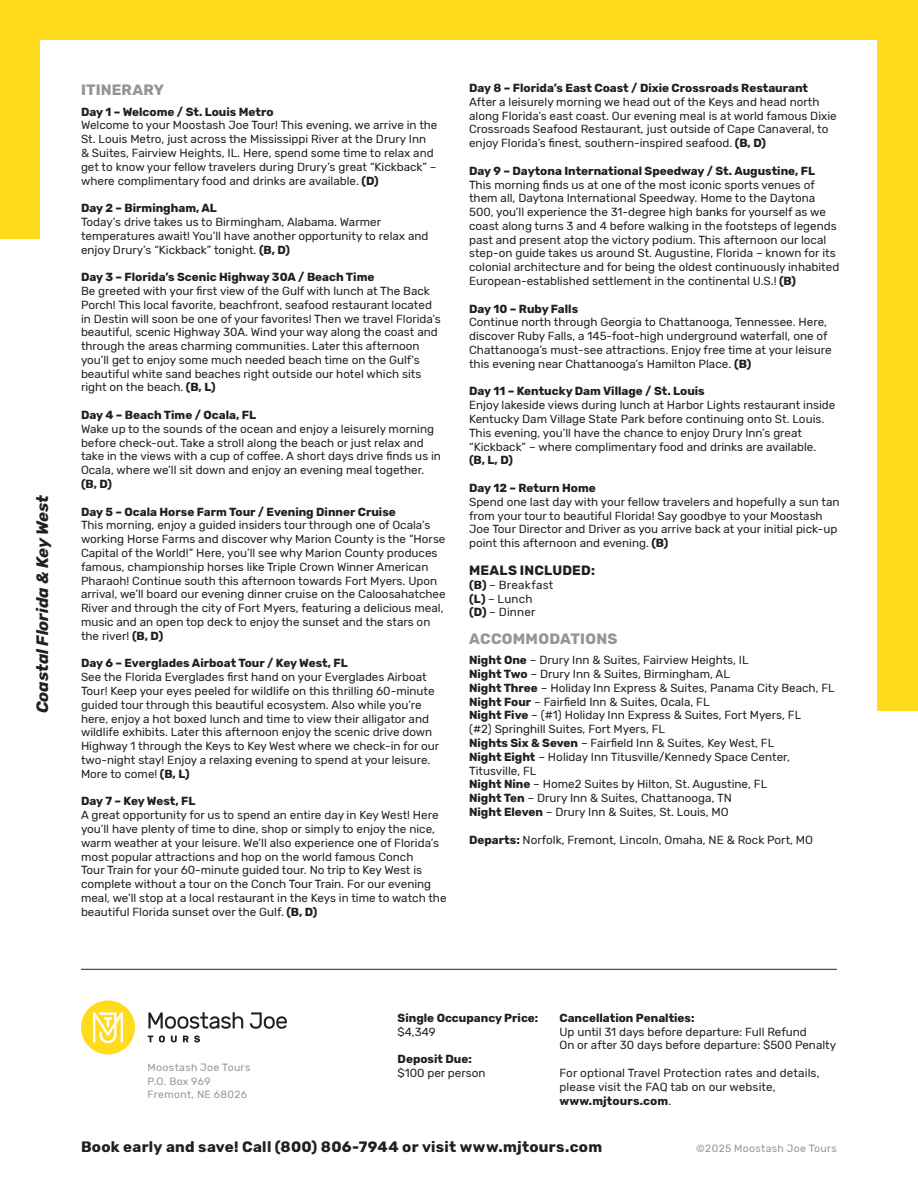
<style>
.page{position:relative;width:918px;height:1188px;background:#fff}
.page>*{position:absolute;margin:0;border:0;box-sizing:border-box;transform-origin:0 0}
.t1{font:italic 700 16.5px "Rubik";color:#231f20}
.t2{font:700 15px "Rubik";letter-spacing:.02em;color:#231f20}
.t3{font:700 15px "Rubik";letter-spacing:.015em;color:#939598}
.t4{font:700 13.5px "Rubik";letter-spacing:.01em;color:#231f20}
.t5{font:11.7px/13.8px "Rubik";color:#231f20}
.t6{font:700 11.7px "Rubik";color:#231f20}
.t7{font:10.5px/13.5px "Rubik";letter-spacing:.03em;color:#939598}
.s1{font-weight:700}
</style>
<div class="page">
<div style="left:0;top:0;width:918px;height:238px;background:#ffdb1b"></div>
<div style="left:40px;top:40px;width:838px;height:1067px;background:#fff"></div>
<div style="left:878px;top:0;width:40px;height:711px;background:#ffdb1b"></div>
<svg style="left:148px;top:1012px;width:95px;height:17px"></svg>
<svg style="left:250px;top:1012px;width:37px;height:17px"></svg>
<svg style="left:148px;top:1036px;width:5px;height:6px"></svg>
<svg style="left:159px;top:1035px;width:6px;height:7px"></svg>
<svg style="left:171px;top:1036px;width:6px;height:6px"></svg>
<svg style="left:183px;top:1035px;width:17px;height:7px"></svg>
<div style="left:81px;top:1000px;width:54px;height:54px;background:#ffdb1b;border-radius:50%"></div>
<svg style="left:93px;top:1012px;width:30px;height:31px"></svg>
<hr style="left:81px;top:969px;width:756px;height:1px;background:#231f20">
<h1 class="t1" style="left:33px;top:713px;width:220px;rotate:-90deg">Coastal Florida &amp; Key West</h1>
<p class="t3" style="left:81px;top:81px;width:85px">ITINERARY</p>
<p class="t6" style="left:81px;top:105px;width:194px">Day 1 – Welcome / St. Louis Metro</p>
<p class="t5" style="left:81px;top:119px;width:358px">Welcome to your Moostash Joe Tour! This evening, we arrive in the St. Louis Metro, just across the Mississippi River at the Drury Inn<br>&amp; Suites, Fairview Heights, IL. Here, spend some time to relax and get to know your fellow travelers during Drury’s great “Kickback” – where complimentary food and drinks are available. <span class="s1">(D)</span></p>
<p class="t6" style="left:81px;top:201px;width:137px">Day 2 – Birmingham, AL</p>
<p class="t5" style="left:81px;top:215px;width:349px">Today’s drive takes us to Birmingham, Alabama. Warmer temperatures await! You’ll have another opportunity to relax and enjoy Drury’s “Kickback” tonight. <span class="s1">(B, D)</span></p>
<p class="t6" style="left:81px;top:270px;width:295px">Day 3 – Florida’s Scenic Highway 30A / Beach Time</p>
<p class="t5" style="left:81px;top:284px;width:361px">Be greeted with your first view of the Gulf with lunch at The Back Porch! This local favorite, beachfront, seafood restaurant located in Destin will soon be one of your favorites! Then we travel Florida’s beautiful, scenic Highway 30A. Wind your way along the coast and through the areas charming communities. Later this afternoon you’ll get to enjoy some much needed beach time on the Gulf’s beautiful white sand beaches right outside our hotel which sits right on the beach. <span class="s1">(B, L)</span></p>
<p class="t6" style="left:81px;top:408px;width:177px">Day 4 – Beach Time / Ocala, FL</p>
<p class="t5" style="left:81px;top:422px;width:362px">Wake up to the sounds of the ocean and enjoy a leisurely morning before check-out. Take a stroll along the beach or just relax and take in the views with a cup of coffee. A short days drive finds us in Ocala, where we’ll sit down and enjoy an evening meal together.</p>
<p class="t6" style="left:81px;top:477px;width:33px">(B, D)</p>
<p class="t6" style="left:81px;top:505px;width:316px">Day 5 – Ocala Horse Farm Tour / Evening Dinner Cruise</p>
<p class="t5" style="left:81px;top:519px;width:366px">This morning, enjoy a guided insiders tour through one of Ocala’s working Horse Farms and discover why Marion County is the “Horse Capital of the World!” Here, you’ll see why Marion County produces famous, championship horses like Triple Crown Winner American Pharaoh! Continue south this afternoon towards Fort Myers. Upon arrival, we’ll board our evening dinner cruise on the Caloosahatchee River and through the city of Fort Myers, featuring a delicious meal, music and an open top deck to enjoy the sunset and the stars on the river! <span class="s1">(B, D)</span></p>
<p class="t6" style="left:81px;top:657px;width:268px">Day 6 – Everglades Airboat Tour / Key West, FL</p>
<p class="t5" style="left:81px;top:671px;width:360px">See the Florida Everglades first hand on your Everglades Airboat Tour! Keep your eyes peeled for wildlife on this thrilling 60-minute guided tour through this beautiful ecosystem. Also while you’re here, enjoy a hot boxed lunch and time to view their alligator and wildlife exhibits. Later this afternoon enjoy the scenic drive down Highway 1 through the Keys to Key West where we check-in for our two-night stay! Enjoy a relaxing evening to spend at your leisure.<br>More to come! <span class="s1">(B, L)</span></p>
<p class="t6" style="left:81px;top:794px;width:116px">Day 7 – Key West, FL</p>
<p class="t5" style="left:81px;top:809px;width:367px">A great opportunity for us to spend an entire day in Key West! Here you’ll have plenty of time to dine, shop or simply to enjoy the nice, warm weather at your leisure. We’ll also experience one of Florida’s most popular attractions and hop on the world famous Conch<br>Tour Train for your 60-minute guided tour. No trip to Key West is complete without a tour on the Conch Tour Train. For our evening meal, we’ll stop at a local restaurant in the Keys in time to watch the beautiful Florida sunset over the Gulf. <span class="s1">(B, D)</span></p>
<p class="t6" style="left:469px;top:81px;width:341px">Day 8 – Florida’s East Coast / Dixie Crossroads Restaurant</p>
<p class="t5" style="left:469px;top:95px;width:369px">After a leisurely morning we head out of the Keys and head north along Florida’s east coast. Our evening meal is at world famous Dixie Crossroads Seafood Restaurant, just outside of Cape Canaveral, to enjoy Florida’s finest, southern-inspired seafood. <span class="s1">(B, D)</span></p>
<p class="t6" style="left:469px;top:164px;width:348px">Day 9 – Daytona International Speedway / St. Augustine, FL</p>
<p class="t5" style="left:469px;top:178px;width:372px">This morning finds us at one of the most iconic sports venues of them all, Daytona International Speedway. Home to the Daytona 500, you’ll experience the 31-degree high banks for yourself as we coast along turns 3 and 4 before walking in the footsteps of legends past and present atop the victory podium. This afternoon our local step-on guide takes us around St. Augustine, Florida – known for its colonial architecture and for being the oldest continuously inhabited European-established settlement in the continental U.S.! <span class="s1">(B)</span></p>
<p class="t6" style="left:469px;top:302px;width:111px">Day 10 – Ruby Falls</p>
<p class="t5" style="left:469px;top:316px;width:364px">Continue north through Georgia to Chattanooga, Tennessee. Here, discover Ruby Falls, a 145-foot-high underground waterfall, one of Chattanooga’s must-see attractions. Enjoy free time at your leisure this evening near Chattanooga’s Hamilton Place. <span class="s1">(B)</span></p>
<p class="t6" style="left:469px;top:385px;width:237px">Day 11 – Kentucky Dam Village / St. Louis</p>
<p class="t5" style="left:469px;top:399px;width:368px">Enjoy lakeside views during lunch at Harbor Lights restaurant inside Kentucky Dam Village State Park before continuing onto St. Louis.<br>This evening, you’ll have the chance to enjoy Drury Inn’s great “Kickback” – where complimentary food and drinks are available.</p>
<p class="t6" style="left:469px;top:454px;width:45px">(B, L, D)</p>
<p class="t6" style="left:469px;top:481px;width:128px">Day 12 – Return Home</p>
<p class="t5" style="left:469px;top:495px;width:372px">Spend one last day with your fellow travelers and hopefully a sun tan from your tour to beautiful Florida! Say goodbye to your Moostash Joe Tour Director and Driver as you arrive back at your initial pick-up point this afternoon and evening. <span class="s1">(B)</span></p>
<p class="t4" style="left:469px;top:562px;width:127px">MEALS INCLUDED:</p>
<p class="t5" style="left:469px;top:578px;width:86px"><span class="s1">(B)</span> – Breakfast <span class="s1">(L)</span> – Lunch<br><span class="s1">(D)</span> – Dinner</p>
<p class="t3" style="left:469px;top:630px;width:150px">ACCOMMODATIONS</p>
<p class="t5" style="left:469px;top:654px;width:367px"><span class="s1">Night One</span> – Drury Inn &amp; Suites, Fairview Heights, IL<br><span class="s1">Night Two</span> – Drury Inn &amp; Suites, Birmingham, AL<br><span class="s1">Night Three</span> – Holiday Inn Express &amp; Suites, Panama City Beach, FL <span class="s1">Night Four</span> – Fairfield Inn &amp; Suites, Ocala, FL<br><span class="s1">Night Five</span> – (#1) Holiday Inn Express &amp; Suites, Fort Myers, FL<br>(#2) Springhill Suites, Fort Myers, FL<br><span class="s1">Nights Six &amp; Seven</span> – Fairfield Inn &amp; Suites, Key West, FL<br><span class="s1">Night Eight</span> – Holiday Inn Titusville/Kennedy Space Center, Titusville, FL<br><span class="s1">Night Nine</span> – Home2 Suites by Hilton, St. Augustine, FL<br><span class="s1">Night Ten</span> – Drury Inn &amp; Suites, Chattanooga, TN<br><span class="s1">Night Eleven</span> – Drury Inn &amp; Suites, St. Louis, MO</p>
<p class="t5" style="left:469px;top:833px;width:346px"><span class="s1">Departs:</span> Norfolk, Fremont, Lincoln, Omaha, NE &amp; Rock Port, MO</p>
<p class="t7" style="left:148px;top:1061px;width:104px">Moostash Joe Tours<br>P.O. Box 969<br>Fremont, NE 68026</p>
<p class="t6" style="left:398px;top:1011px;width:142px">Single Occupancy Price:</p>
<p class="t5" style="left:398px;top:1025px;width:40px">$4,349</p>
<p class="t6" style="left:398px;top:1052px;width:76px">Deposit Due:</p>
<p class="t5" style="left:398px;top:1066px;width:89px">$100 per person</p>
<p class="t6" style="left:559px;top:1011px;width:137px">Cancellation Penalties:</p>
<p class="t5" style="left:559px;top:1025px;width:278px">Up until 31 days before departure: Full Refund<br>On or after 30 days before departure: $500 Penalty</p>
<p class="t5" style="left:559px;top:1066px;width:262px">For optional Travel Protection rates and details, please visit the FAQ tab on our website, <span class="s1">www.mjtours.com</span>.</p>
<p class="t2" style="left:81px;top:1138px;width:523px">Book early and save! Call (800) 806-7944 or visit www.mjtours.com</p>
<p class="t7" style="left:696px;top:1142px;width:142px">©2025 Moostash Joe Tours</p>
</div>
